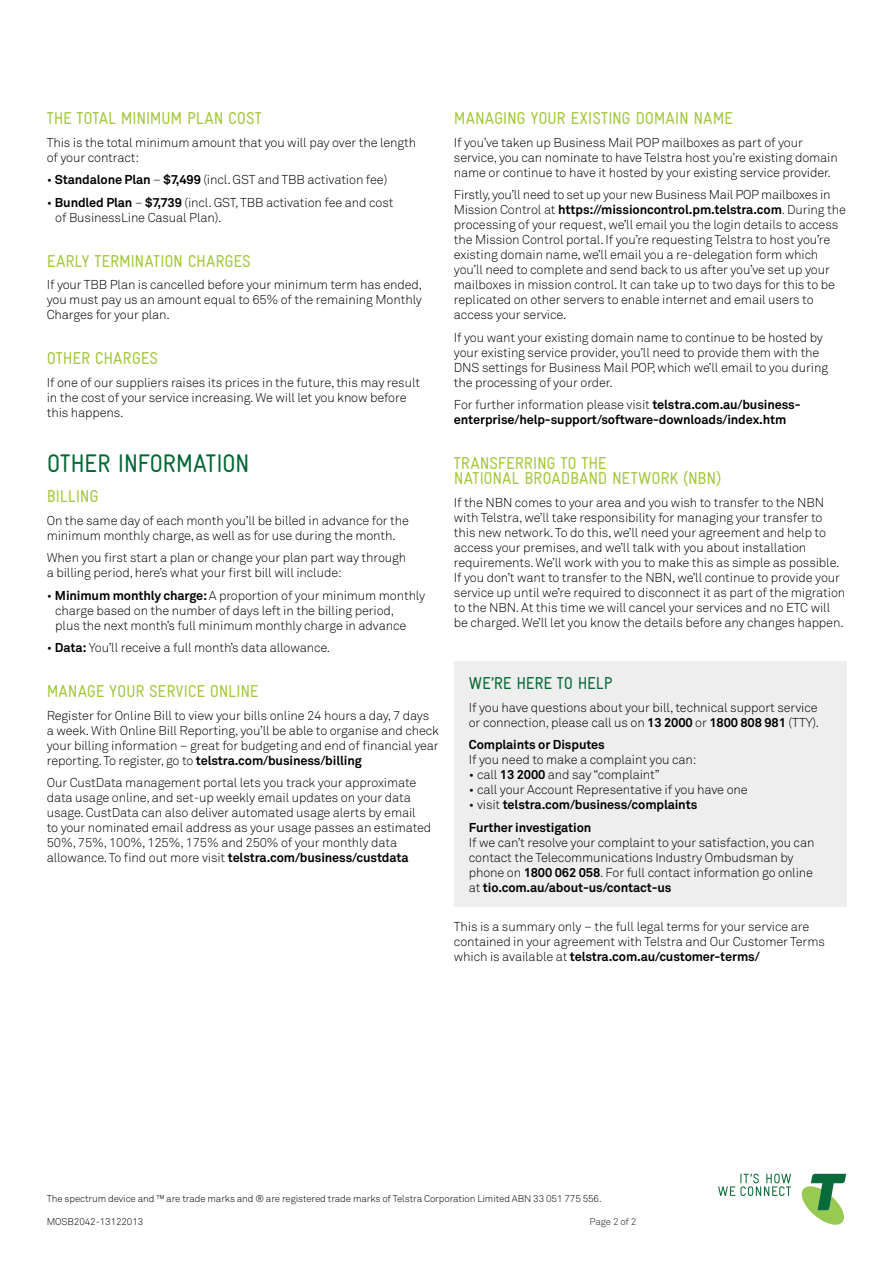
<style>
.page{position:relative;width:893px;height:1263px;background:#fff}
.page>*{position:absolute;margin:0;border:0;box-sizing:border-box;transform-origin:0 0}
.Subheads__Gravur_17p{font:condensed 25.5px "Gravur";letter-spacing:-.02em;color:#006833}
.Subheads__Gravur_11{font:condensed 17.25px/15px "Gravur";letter-spacing:-.01em;color:#a2c73b}
.t1{font:condensed 17.25px "Gravur";letter-spacing:-.005em;color:#006833}
.Body__Text__2sp{font:300 12.75px/15px "Akkurat";letter-spacing:-.01em;color:#000}
.Body__Text__1_2sp{font:300 12.75px/15px "Akkurat";letter-spacing:-.01em;color:#000}
.Body__Text__2sp-2{font:700 12.75px/15px "Akkurat";letter-spacing:-.01em;color:#000}
.Caption__Text_6_5pt{font:300 9.75px "Akkurat";letter-spacing:-.01em;color:#000}
.t2{font:300 9.75px "Akkurat";letter-spacing:-.02em;color:#231f20}
.s1{font-weight:700}
.s2{font-weight:300}
</style>
<div class="page">
<svg style="left:802px;top:1174px;width:44px;height:51px"></svg>
<svg style="left:718px;top:1174px;width:73px;height:22px"></svg>
<div style="left:454px;top:661px;width:392px;height:246px;background:#eee"></div>
<p class="Subheads__Gravur_11" style="left:47px;top:111px;width:216px">THE TOTAL MINIMUM PLAN COST</p>
<p class="Body__Text__1_2sp" style="left:47px;top:135px;width:371px">This is the total minimum amount that you will pay over the length of your contract:</p>
<p class="Body__Text__2sp" style="left:47px;top:172px;width:342px">• <span class="s1">Standalone Plan</span> – <span class="s1">$7,499</span> (incl. GST and TBB activation fee)</p>
<p class="Body__Text__2sp" style="left:55px;top:195px;width:340px;text-indent:-9px">• <span class="s1">Bundled Plan</span> – <span class="s1">$7,739</span> (incl. GST, TBB activation fee and cost of BusinessLine Casual Plan).</p>
<p class="Subheads__Gravur_11" style="left:47px;top:253px;width:206px">EARLY TERMINATION CHARGES</p>
<p class="Body__Text__1_2sp" style="left:47px;top:277px;width:377px;text-align:justify">If your TBB Plan is cancelled before your minimum term has ended, you must pay us an amount equal to 65% of the remaining Monthly Charges for your plan.</p>
<p class="Subheads__Gravur_11" style="left:47px;top:351px;width:113px">OTHER CHARGES</p>
<p class="Body__Text__2sp" style="left:47px;top:375px;width:375px">If one of our suppliers raises its prices in the future, this may result in the cost of your service increasing. We will let you know before this happens.</p>
<p class="Subheads__Gravur_17p" style="left:47px;top:449px;width:205px">OTHER INFORMATION</p>
<p class="Subheads__Gravur_11" style="left:47px;top:489px;width:53px">BILLING</p>
<p class="Body__Text__1_2sp" style="left:47px;top:513px;width:364px">On the same day of each month you’ll be billed in advance for the minimum monthly charge, as well as for use during the month.</p>
<p class="Body__Text__1_2sp" style="left:47px;top:550px;width:361px">When you first start a plan or change your plan part way through a billing period, here’s what your first bill will include:</p>
<p class="Body__Text__2sp" style="left:55px;top:588px;width:372px;text-indent:-9px">• <span class="s1">Minimum monthly charge:</span> A proportion of your minimum monthly charge based on the number of days left in the billing period,<br>plus the next month’s full minimum monthly charge in advance</p>
<p class="Body__Text__2sp" style="left:47px;top:640px;width:285px">• <span class="s1">Data:</span> You’ll receive a full month’s data allowance.</p>
<p class="Subheads__Gravur_11" style="left:47px;top:684px;width:213px">MANAGE YOUR SERVICE ONLINE</p>
<p class="Body__Text__1_2sp" style="left:47px;top:708px;width:394px">Register for Online Bill to view your bills online 24 hours a day, 7 days a week. With Online Bill Reporting, you’ll be able to organise and check your billing information – great for budgeting and end of financial year reporting. To register, go to <span class="s1">telstra.com/business/billing</span></p>
<p class="Body__Text__2sp" style="left:47px;top:775px;width:386px">Our CustData management portal lets you track your approximate data usage online, and set-up weekly email updates on your data usage. CustData can also deliver automated usage alerts by email<br>to your nominated email address as your usage passes an estimated 50%, 75%, 100%, 125%, 175% and 250% of your monthly data allowance. To find out more visit <span class="s1">telstra.com/business/custdata</span></p>
<p class="Subheads__Gravur_11" style="left:454px;top:111px;width:280px">MANAGING YOUR EXISTING DOMAIN NAME</p>
<p class="Body__Text__1_2sp" style="left:454px;top:135px;width:385px">If you’ve taken up Business Mail POP mailboxes as part of your service, you can nominate to have Telstra host you’re existing domain name or continue to have it hosted by your existing service provider.</p>
<p class="Body__Text__1_2sp" style="left:454px;top:187px;width:394px">Firstly, you’ll need to set up your new Business Mail POP mailboxes in Mission Control at <span class="s1">https://missioncontrol.pm.telstra.com</span>. During the processing of your request, we’ll email you the login details to access the Mission Control portal. If you’re requesting Telstra to host you’re existing domain name, we’ll email you a re-delegation form which you’ll need to complete and send back to us after you’ve set up your mailboxes in mission control. It can take up to two days for this to be replicated on other servers to enable internet and email users to access your service.</p>
<p class="Body__Text__1_2sp" style="left:454px;top:330px;width:376px">If you want your existing domain name to continue to be hosted by your existing service provider, you’ll need to provide them with the DNS settings for Business Mail POP, which we’ll email to you during the processing of your order.</p>
<p class="Body__Text__2sp-2" style="left:454px;top:397px;width:348px"><span class="s2">For further information please visit</span> telstra.com.au/business&shy;enterprise/help-support/software-downloads/index.htm</p>
<p class="Subheads__Gravur_11" style="left:454px;top:456px;width:269px">TRANSFERRING TO THE<br>NATIONAL BROADBAND NETWORK (NBN)</p>
<p class="Body__Text__2sp" style="left:454px;top:495px;width:393px">If the NBN comes to your area and you wish to transfer to the NBN with Telstra, we’ll take responsibility for managing your transfer to this new network. To do this, we’ll need your agreement and help to access your premises, and we’ll talk with you about installation requirements. We’ll work with you to make this as simple as possible.<br>If you don’t want to transfer to the NBN, we’ll continue to provide your service up until we’re required to disconnect it as part of the migration to the NBN. At this time we will cancel your services and no ETC will be charged. We’ll let you know the details before any changes happen.</p>
<p class="t1" style="left:469px;top:674px;width:145px">WE’RE HERE TO HELP</p>
<p class="Body__Text__2sp" style="left:469px;top:700px;width:352px">If you have questions about your bill, technical support service or connection, please call us on <span class="s1">13 2000</span> or <span class="s1">1800 808 981</span> (TTY).</p>
<p class="Body__Text__2sp" style="left:469px;top:737px;width:229px"><span class="s1">Complaints or Disputes<br></span>If you need to make a complaint you can:</p>
<p class="Body__Text__2sp" style="left:469px;top:767px;width:192px">• call <span class="s1">13 2000</span> and say “complaint”</p>
<p class="Body__Text__2sp" style="left:469px;top:782px;width:280px">• call your Account Representative if you have one</p>
<p class="Body__Text__2sp-2" style="left:469px;top:793px;width:230px;line-height:22.5px"><span class="s2">• visit</span> telstra.com/business/complaints<br>Further investigation</p>
<p class="Body__Text__2sp" style="left:469px;top:835px;width:347px">If we can’t resolve your complaint to your satisfaction, you can contact the Telecommunications Industry Ombudsman by phone on <span class="s1">1800 062 058</span>. For full contact information go online at <span class="s1">tio.com.au/about-us/contact-us</span></p>
<p class="Body__Text__2sp" style="left:454px;top:919px;width:372px">This is a summary only – the full legal terms for your service are contained in your agreement with Telstra and Our Customer Terms which is available at <span class="s1">telstra.com.au/customer-terms/</span></p>
<p class="Caption__Text_6_5pt" style="left:47px;top:1193px;width:556px">The spectrum device and ™ are trade marks and ® are registered trade marks of Telstra Corporation Limited ABN 33 051 775 556.</p>
<p class="Caption__Text_6_5pt" style="left:47px;top:1215px;width:98px">MOSB2042-13122013</p>
<p class="t2" style="left:590px;top:1215px;width:48px">Page 2 of 2</p>
</div>
